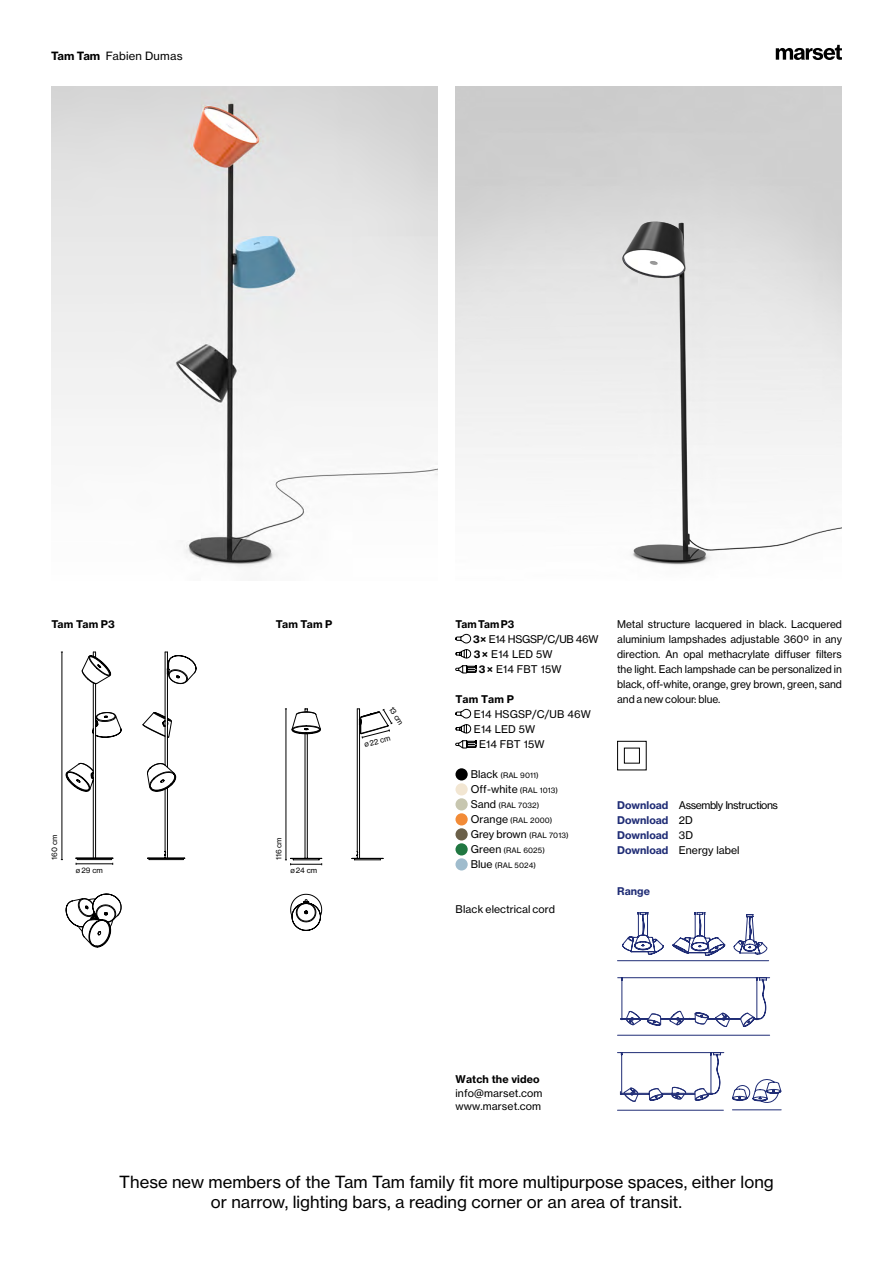
<style>
.page{position:relative;width:893px;height:1263px;background:#fff}
.page>*{position:absolute;margin:0;border:0;box-sizing:border-box;transform-origin:0 0}
.t1{font:16.5px/20.2px "N Haas Grotesk TX Pro 55 Rg";color:#000;text-align:center}
.t2{font:11.25px "N Haas Grotesk TX Pro 55 Rg";letter-spacing:.015em;color:#000}
.t3{font:10.5px/15px "N Haas Grotesk TX Pro 55 Rg";color:#000;text-align:justify}
.t4{font:10.5px "N Haas Grotesk TX Pro 75 Bd";letter-spacing:.01em;color:#000}
.t5{font:10.5px "N Haas Grotesk TX Pro 55 Rg";letter-spacing:-.04em;color:#000}
.t6{font:10.5px/15px "N Haas Grotesk TX Pro 75 Bd";color:#202d76}
.t7{font:10.5px "N Haas Grotesk TX Pro 55 Rg";letter-spacing:-.03em;color:#000}
.t8{font:7.5px/15px "N Haas Grotesk TX Pro 55 Rg";letter-spacing:.01em;color:#000}
.s1{font-family:"N Haas Grotesk TX Pro 75 Bd"}
.s2{font-size:10.5px}
.s3{font-size:7.5px}
.s4{font-family:"N Haas Grotesk TX Pro 75 Bd";color:#202d76}
.s5{font-family:"N Haas Grotesk TX Pro 55 Rg";color:#000}
</style>
<div class="page">
<svg style="left:455px;top:634px;width:16px;height:9px"></svg>
<svg style="left:455px;top:649px;width:17px;height:9px"></svg>
<svg style="left:455px;top:665px;width:22px;height:8px"></svg>
<svg style="left:455px;top:709px;width:16px;height:9px"></svg>
<svg style="left:455px;top:724px;width:17px;height:9px"></svg>
<svg style="left:455px;top:740px;width:22px;height:8px"></svg>
<div style="left:455px;top:768px;width:13px;height:12px;background:#000;border-radius:50%"></div>
<div style="left:455px;top:783px;width:13px;height:12px;background:#f2e6d2;border-radius:50%"></div>
<div style="left:455px;top:798px;width:13px;height:12px;background:#c7c6af;border-radius:50%"></div>
<div style="left:455px;top:813px;width:13px;height:12px;background:#f28b37;border-radius:50%"></div>
<div style="left:455px;top:828px;width:13px;height:12px;background:#6b6049;border-radius:50%"></div>
<div style="left:455px;top:843px;width:13px;height:12px;background:#207741;border-radius:50%"></div>
<div style="left:455px;top:858px;width:13px;height:12px;background:#9fbccd;border-radius:50%"></div>
<div style="left:617px;top:741px;width:29px;height:29px;border:1px solid #000"></div>
<div style="left:624px;top:748px;width:16px;height:15px;border:1px solid #000"></div>
<svg style="left:776px;top:45px;width:66px;height:15px"></svg>
<hr style="left:617px;top:1035px;width:153px;height:1px;background:#202d76">
<svg style="left:142px;top:652px;width:55px;height:208px"></svg>
<svg style="left:290px;top:894px;width:32px;height:37px"></svg>
<svg style="left:66px;top:893px;width:56px;height:54px"></svg>
<svg style="left:285px;top:708px;width:37px;height:157px"></svg>
<svg style="left:61px;top:652px;width:61px;height:213px"></svg>
<svg style="left:351px;top:708px;width:42px;height:152px"></svg>
<svg style="left:617px;top:977px;width:153px;height:50px"></svg>
<svg style="left:617px;top:1052px;width:107px;height:50px"></svg>
<svg style="left:734px;top:914px;width:33px;height:41px"></svg>
<hr style="left:617px;top:960px;width:152px;height:1px;background:#202d76">
<svg style="left:622px;top:912px;width:42px;height:43px"></svg>
<svg style="left:672px;top:912px;width:53px;height:44px"></svg>
<hr style="left:617px;top:1110px;width:106px;height:1px;background:#202d76">
<hr style="left:732px;top:1109px;width:49px;height:1px;background:#202d76">
<svg style="left:732px;top:1079px;width:49px;height:24px"></svg>
<img style="left:455px;top:86px;width:387px;height:479px">
<img style="left:51px;top:86px;width:386px;height:481px">
<p class="t2" style="left:51px;top:49px;width:133px"><span class="s1">Tam Tam</span> Fabien Dumas</p>
<p class="t4" style="left:51px;top:618px;width:65px">Tam Tam P3</p>
<p class="t8" style="left:47px;top:860px;width:26px;rotate:-90deg">160 cm</p>
<p class="t8" style="left:76px;top:863px;width:29px">ø 29 cm</p>
<p class="t4" style="left:276px;top:618px;width:58px">Tam Tam P</p>
<p class="t8" style="left:397px;top:703px;width:21px;rotate:58deg">13 cm</p>
<p class="t8" style="left:362px;top:737px;width:28px;rotate:-16deg">ø 22 cm</p>
<p class="t8" style="left:271px;top:860px;width:24px;rotate:-90deg">116 cm</p>
<p class="t8" style="left:290px;top:863px;width:28px">ø 24 cm</p>
<p class="t4" style="left:455px;top:618px;width:60px">Tam Tam P3</p>
<p class="t7" style="left:473px;top:633px;width:127px"><span class="s1">3 ×</span> E14 HSGSP/C/UB 46W</p>
<p class="t3" style="left:474px;top:647px;width:80px"><span class="s1">3 ×</span> E14 LED 5W</p>
<p class="t3" style="left:479px;top:662px;width:84px"><span class="s1">3 ×</span> E14 FBT 15W</p>
<p class="t4" style="left:455px;top:693px;width:60px">Tam Tam P</p>
<p class="t3" style="left:474px;top:707px;width:118px">E14 HSGSP/C/UB 46W</p>
<p class="t3" style="left:474px;top:722px;width:63px">E14 LED 5W</p>
<p class="t3" style="left:479px;top:737px;width:67px">E14 FBT 15W</p>
<p class="t8" style="left:471px;top:768px;width:70px"><span class="s2">Black</span> (RAL 9011)</p>
<p class="t3" style="left:471px;top:782px;width:89px">Off-white <span class="s3">(RAL 1013)</span></p>
<p class="t8" style="left:471px;top:798px;width:83px"><span class="s2">Sand</span> (RAL 7032)<br><span class="s2">Orange</span> (RAL 2000)</p>
<p class="t3" style="left:471px;top:827px;width:99px">Grey brown <span class="s3">(RAL 7013)</span></p>
<p class="t8" style="left:471px;top:843px;width:76px"><span class="s2">Green</span> (RAL 6025)<br><span class="s2">Blue</span> (RAL 5024)</p>
<p class="t3" style="left:455px;top:902px;width:101px">Black electrical cord</p>
<p class="t3" style="left:617px;top:617px;width:226px">Metal structure lacquered in black. Lacquered aluminium lampshades adjustable 360º in any direction. An opal methacrylate diffuser filters the light. Each lampshade can be personalized in black, off-white, orange, grey brown, green, sand and a new colour: blue.</p>
<p class="t5" style="left:617px;top:798px;width:162px"><span class="s4">Download</span> Assembly Instructions</p>
<p class="t6" style="left:617px;top:812px;width:77px">Download <span class="s5">2D<br></span>Download <span class="s5">3D</span></p>
<p class="t3" style="left:617px;top:842px;width:124px"><span class="s4">Download</span> Energy label</p>
<p class="t6" style="left:617px;top:884px;width:34px">Range</p>
<p class="t4" style="left:455px;top:1073px;width:86px">Watch the video</p>
<p class="t3" style="left:455px;top:1086px;width:88px;line-height:13.5px">info@marset.com www.marset.com</p>
<h1 class="t1" style="left:119px;top:1171px;width:656px">These new members of the Tam Tam family fit more multipurpose spaces, either long or narrow, lighting bars, a reading corner or an area of transit.</h1>
</div>
